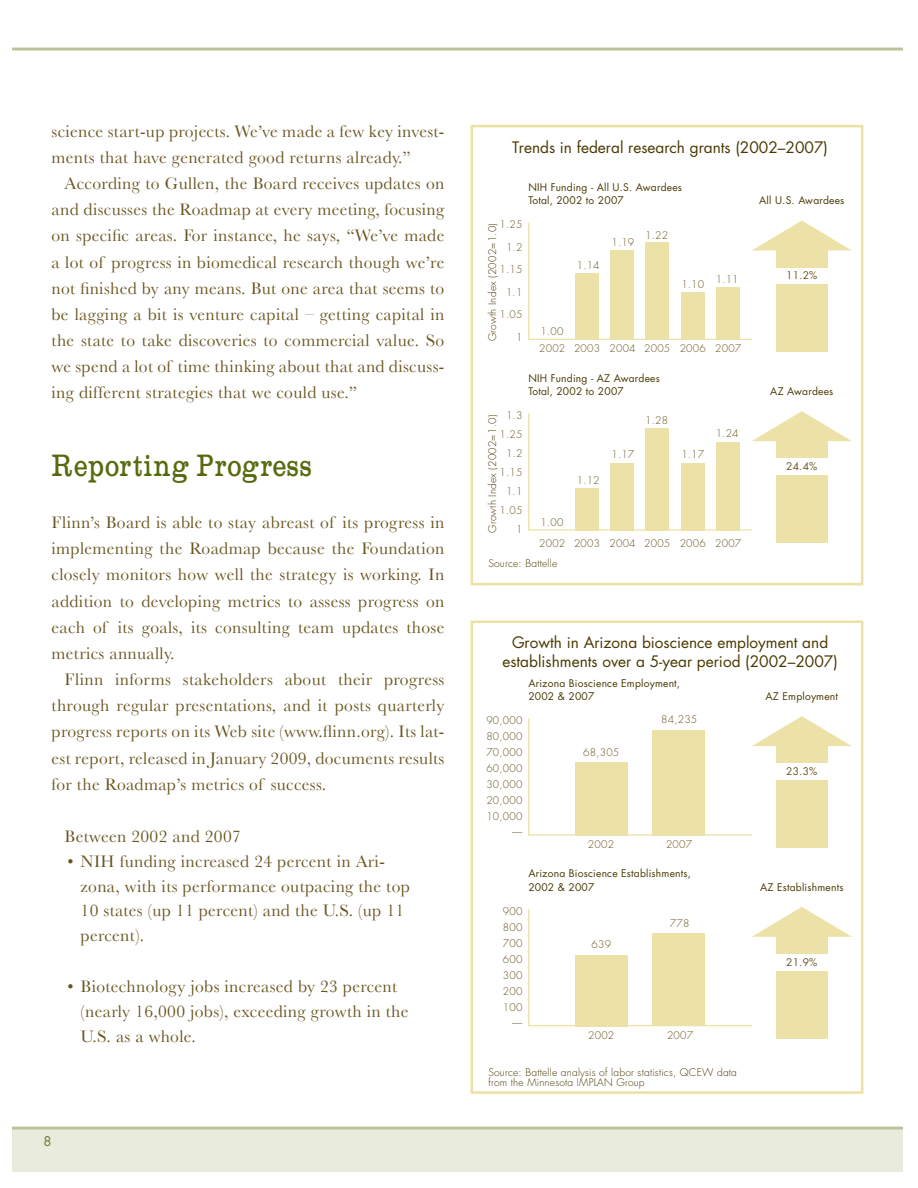
<style>
.page{position:relative;width:918px;height:1188px;background:#fff}
.page>*{position:absolute;margin:0;border:0;box-sizing:border-box;transform-origin:0 0}
.t1{font:31.95px "Roundslab Serif";letter-spacing:.02em;color:#556b0e}
.t2{font:17.4px/26.2px "Baskerville";letter-spacing:.02em;color:#68541e}
.t3{font:15.45px/18.6px "Futura";color:#4a3800;text-align:center}
.t4{font:13.05px "Futura";color:#6a7d2b}
.t5{font:300 10.2px/16px "Futura";letter-spacing:.02em;color:#68541e;text-align:right}
.t6{font:10.2px/13.5px "Futura";letter-spacing:.02em;color:#4a3800}
.t7{font:300 10.2px/10.6px "Futura";letter-spacing:.02em;color:#4a3800}
.t8{font:10.2px "Futura";letter-spacing:.02em;color:#68541e}
</style>
<div class="page">
<div style="left:12px;top:1130px;width:891px;height:42px;background:#e9ecdd"></div>
<hr style="left:12px;top:1127px;width:891px;height:3px;background:#bac399">
<hr style="left:12px;top:48px;width:891px;height:2px;background:#bac399">
<div style="left:471px;top:620px;width:392px;height:474px;border:3px solid #ece2a8"></div>
<svg style="left:528px;top:716px;width:324px;height:120px"></svg>
<div style="left:776px;top:745px;width:52px;height:18px;background:#ece2a8"></div>
<svg style="left:528px;top:907px;width:324px;height:120px"></svg>
<div style="left:776px;top:936px;width:52px;height:18px;background:#ece2a8"></div>
<div style="left:776px;top:780px;width:52px;height:68px;background:#ece2a8"></div>
<div style="left:776px;top:971px;width:52px;height:68px;background:#ece2a8"></div>
<div style="left:471px;top:125px;width:392px;height:460px;border:3px solid #ece2a8"></div>
<svg style="left:528px;top:221px;width:324px;height:119px"></svg>
<div style="left:776px;top:250px;width:52px;height:17px;background:#ece2a8"></div>
<svg style="left:528px;top:411px;width:324px;height:120px"></svg>
<div style="left:776px;top:440px;width:52px;height:18px;background:#ece2a8"></div>
<div style="left:776px;top:285px;width:52px;height:67px;background:#ece2a8"></div>
<div style="left:776px;top:475px;width:52px;height:68px;background:#ece2a8"></div>
<p class="t2" style="left:52px;top:118px;width:394px">science start-up projects. We’ve made a few key invest&shy;ments that have generated good returns already.”</p>
<p class="t2" style="left:52px;top:170px;width:394px;text-align:justify;text-indent:13px">According to Gullen, the Board receives updates on and discusses the Roadmap at every meeting, focusing on specific areas. For instance, he says, “We’ve made a lot of progress in biomedical research though we’re not finished by any means. But one area that seems to be lagging a bit is venture capital – getting capital in the state to take discoveries to commercial value. So we spend a lot of time thinking about that and discuss&shy;ing different strategies that we could use.”</p>
<h1 class="t1" style="left:52px;top:446px;width:262px">Reporting Progress</h1>
<p class="t2" style="left:52px;top:509px;width:394px;text-align:justify">Flinn’s Board is able to stay abreast of its progress in implementing the Roadmap because the Foundation closely monitors how well the strategy is working. In addition to developing metrics to assess progress on each of its goals, its consulting team updates those metrics annually.</p>
<p class="t2" style="left:52px;top:666px;width:394px;text-align:justify;text-indent:13px">Flinn informs stakeholders about their progress through regular presentations, and it posts quarterly progress reports on its Web site (www.flinn.org). Its lat&shy;est report, released in January 2009, documents results for the Roadmap’s metrics of success.</p>
<p class="t2" style="left:65px;top:823px;width:178px">Between 2002 and 2007</p>
<p class="t2" style="left:81px;top:849px;width:331px;line-height:24.8px;text-indent:-13px">• NIH funding increased 24 percent in Ari&shy;zona, with its performance outpacing the top 10 states (up 11 percent) and the U.S. (up 11 percent).</p>
<p class="t2" style="left:81px;top:974px;width:329px;line-height:24.8px;text-indent:-13px">• Biotechnology jobs increased by 23 percent (nearly 16,000 jobs), exceeding growth in the<br>U.S. as a whole.</p>
<p class="t4" style="left:43px;top:1136px;width:10px">8</p>
<p class="t3" style="left:512px;top:139px;width:317px">Trends in federal research grants (2002–2007)</p>
<p class="t6" style="left:528px;top:181px;width:155px">NIH Funding - All U.S. Awardees<br>Total, 2002 to 2007</p>
<p class="t6" style="left:759px;top:195px;width:87px">All U.S. Awardees</p>
<p class="t5" style="left:500px;top:218px;width:24px">1.25</p>
<p class="t5" style="left:506px;top:240px;width:18px">1.2</p>
<p class="t5" style="left:500px;top:263px;width:24px">1.15</p>
<p class="t5" style="left:506px;top:285px;width:18px">1.1</p>
<p class="t5" style="left:500px;top:308px;width:24px">1.05</p>
<p class="t5" style="left:516px;top:330px;width:8px">1</p>
<p class="t7" style="left:488px;top:341px;width:120px;rotate:-90deg">Growth Index (2002=1.0)</p>
<p class="t5" style="left:577px;top:258px;width:24px">1.14</p>
<p class="t5" style="left:611px;top:235px;width:24px">1.19</p>
<p class="t5" style="left:645px;top:229px;width:24px">1.22</p>
<p class="t5" style="left:541px;top:324px;width:24px">1.00</p>
<p class="t5" style="left:539px;top:341px;width:28px">2002</p>
<p class="t5" style="left:574px;top:341px;width:28px">2003</p>
<p class="t5" style="left:610px;top:341px;width:28px">2004</p>
<p class="t5" style="left:644px;top:341px;width:28px">2005</p>
<p class="t6" style="left:528px;top:372px;width:133px">NIH Funding - AZ Awardees<br>Total, 2002 to 2007</p>
<p class="t5" style="left:500px;top:407px;width:24px;line-height:18.9px">1.3<br>1.25<br>1.2<br>1.15<br>1.1<br>1.05<br>1</p>
<p class="t7" style="left:488px;top:533px;width:120px;rotate:-90deg">Growth Index (2002=1.0)</p>
<p class="t5" style="left:541px;top:515px;width:24px">1.00</p>
<p class="t5" style="left:539px;top:536px;width:28px">2002</p>
<p class="t7" style="left:488px;top:559px;width:70px">Source: Battelle</p>
<p class="t5" style="left:577px;top:473px;width:24px">1.12</p>
<p class="t5" style="left:574px;top:536px;width:28px">2003</p>
<p class="t5" style="left:611px;top:447px;width:24px">1.17</p>
<p class="t5" style="left:645px;top:413px;width:24px">1.28</p>
<p class="t5" style="left:610px;top:536px;width:28px">2004</p>
<p class="t5" style="left:644px;top:536px;width:28px">2005</p>
<p class="t5" style="left:681px;top:277px;width:24px">1.10</p>
<p class="t5" style="left:716px;top:272px;width:24px">1.11</p>
<p class="t5" style="left:680px;top:341px;width:28px">2006</p>
<p class="t5" style="left:715px;top:341px;width:28px">2007</p>
<p class="t5" style="left:681px;top:448px;width:24px">1.17</p>
<p class="t5" style="left:716px;top:426px;width:24px">1.24</p>
<p class="t5" style="left:680px;top:536px;width:28px">2006</p>
<p class="t5" style="left:715px;top:536px;width:28px">2007</p>
<p class="t8" style="left:786px;top:271px;width:33px">11.2%</p>
<p class="t6" style="left:770px;top:385px;width:65px">AZ Awardees</p>
<p class="t8" style="left:786px;top:462px;width:33px">24.4%</p>
<p class="t3" style="left:502px;top:635px;width:337px">Growth in Arizona bioscience employment and establishments over a 5-year period (2002–2007)</p>
<p class="t6" style="left:528px;top:677px;width:153px">Arizona Bioscience Employment,<br>2002 &amp; 2007</p>
<p class="t6" style="left:766px;top:690px;width:74px">AZ Employment</p>
<p class="t5" style="left:486px;top:713px;width:38px">90,000<br>80,000<br>70,000<br>60,000<br>30,000<br>20,000<br>10,000 —</p>
<p class="t5" style="left:583px;top:745px;width:38px">68,305</p>
<p class="t5" style="left:588px;top:837px;width:28px">2002</p>
<p class="t5" style="left:661px;top:713px;width:38px">84,235</p>
<p class="t5" style="left:666px;top:837px;width:28px">2007</p>
<p class="t6" style="left:528px;top:868px;width:164px">Arizona Bioscience Establishments,<br>2002 &amp; 2007</p>
<p class="t5" style="left:503px;top:904px;width:21px">900<br>800<br>700<br>600<br>300<br>200<br>100 —</p>
<p class="t5" style="left:592px;top:937px;width:21px">639</p>
<p class="t5" style="left:588px;top:1028px;width:28px">2002</p>
<p class="t5" style="left:670px;top:917px;width:21px">778</p>
<p class="t5" style="left:667px;top:1028px;width:28px">2007</p>
<p class="t7" style="left:488px;top:1067px;width:250px">Source: Battelle analysis of labor statistics, QCEW data from the Minnesota IMPLAN Group</p>
<p class="t8" style="left:786px;top:767px;width:33px">23.3%</p>
<p class="t6" style="left:760px;top:881px;width:85px">AZ Establishments</p>
<p class="t8" style="left:786px;top:957px;width:33px">21.9%</p>
</div>
